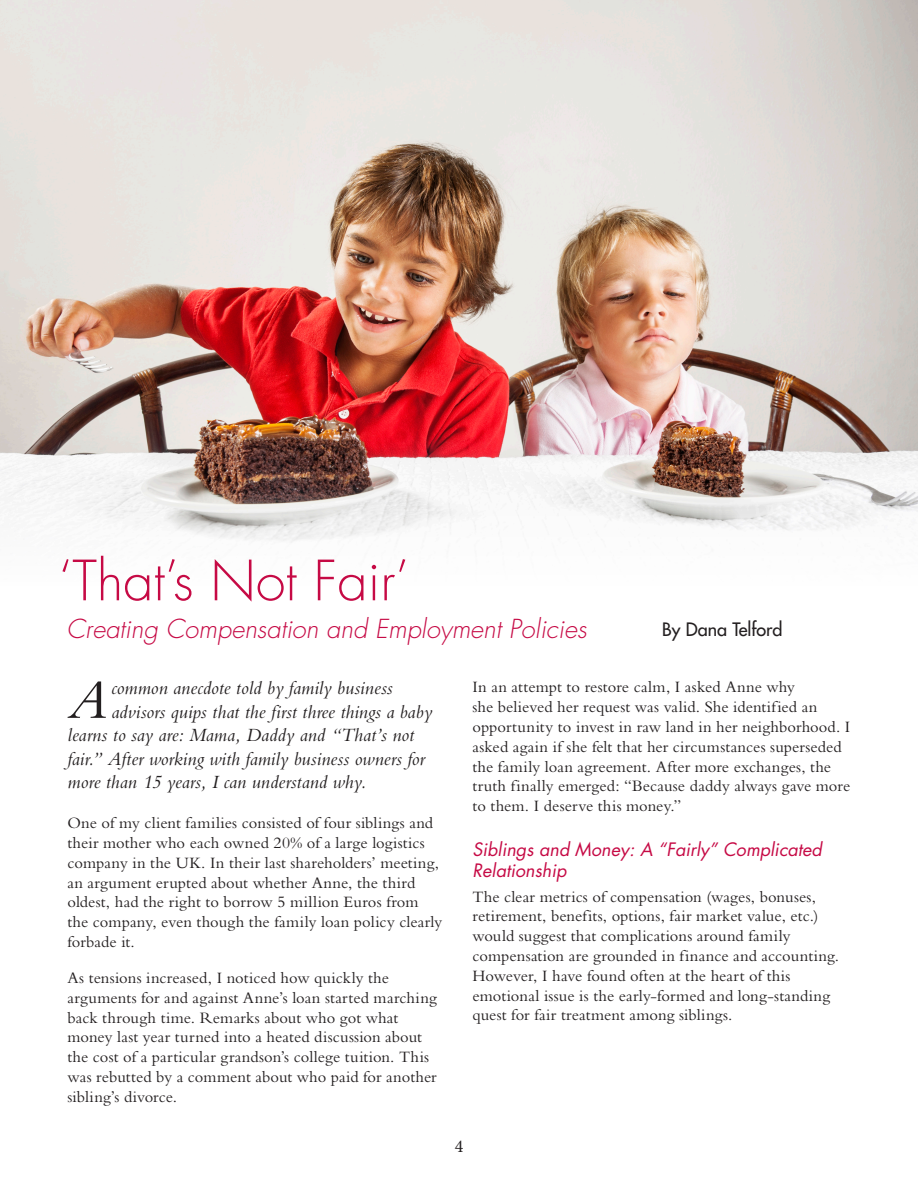
<style>
.page{position:relative;width:918px;height:1188px;background:#fff}
.page>*{position:absolute;margin:0;border:0;box-sizing:border-box;transform-origin:0 0}
.Intro{font:italic 57.15px "Bembo Std";color:#231f20}
.Article_Header{font:300 54px "Futura Std";color:#c60a45}
.Article_Header_Subte{font:italic 300 25.5px "Futura Std";color:#c60a45}
.Intro-2{font:italic 19.5px "Bembo Std";color:#231f20}
.Section_Header{font:italic 18px/21.6px "Futura Std";color:#c60a45}
.Author{font:500 18px "Futura Std";color:#231f20}
.t1{font:18px "Minion Pro";color:#231f20}
.Body_Copy{font:16.5px/19.8px "Bembo Std";letter-spacing:.005em;color:#231f20}
</style>
<div class="page">
<img style="left:0;top:0;width:918px;height:543px">
<p class="Article_Header" style="left:58px;top:548px;width:352px">‘That’s Not Fair’</p>
<p class="Article_Header_Subte" style="left:66px;top:614px;width:522px">Creating Compensation and Employment Policies</p>
<p class="Author" style="left:662px;top:618px;width:122px">By Dana Telford</p>
<p class="Body_Copy" style="left:472px;top:677px;width:379px">In an attempt to restore calm, I asked Anne why<br>she believed her request was valid. She identified an opportunity to invest in raw land in her neighborhood. I asked again if she felt that her circumstances superseded the family loan agreement. After more exchanges, the truth finally emerged: “Because daddy always gave more to them. I deserve this money.”</p>
<p class="Section_Header" style="left:472px;top:839px;width:351px">Siblings and Money: A “Fairly” Complicated<br>Relationship</p>
<p class="Body_Copy" style="left:472px;top:886px;width:368px">The clear metrics of compensation (wages, bonuses, retirement, benefits, options, fair market value, etc.) would suggest that complications around family compensation are grounded in finance and accounting.<br>However, I have found often at the heart of this emotional issue is the early-formed and long-standing quest for fair treatment among siblings.</p>
<p class="Intro" style="left:68px;top:666px;width:41px">A</p>
<p class="Intro-2" style="left:111px;top:677px;width:283px">common anecdote told by family business</p>
<p class="Intro-2" style="left:111px;top:700px;width:322px">advisors quips that the first three things a baby</p>
<p class="Intro-2" style="left:68px;top:724px;width:348px">learns to say are: Mama, Daddy and “That’s not</p>
<p class="Intro-2" style="left:68px;top:747px;width:359px">fair.” After working with family business owners for</p>
<p class="Intro-2" style="left:68px;top:771px;width:300px">more than 15 years, I can understand why.</p>
<p class="Body_Copy" style="left:68px;top:813px;width:376px">One of my client families consisted of four siblings and their mother who each owned 20% of a large logistics company in the UK. In their last shareholders’ meeting, an argument erupted about whether Anne, the third oldest, had the right to borrow 5 million Euros from the company, even though the family loan policy clearly forbade it.</p>
<p class="Body_Copy" style="left:68px;top:968px;width:371px">As tensions increased, I noticed how quickly the arguments for and against Anne’s loan started marching back through time. Remarks about who got what money last year turned into a heated discussion about the cost of a particular grandson’s college tuition. This was rebutted by a comment about who paid for another sibling’s divorce.</p>
<p class="t1" style="left:455px;top:1134px;width:10px">4</p>
</div>
